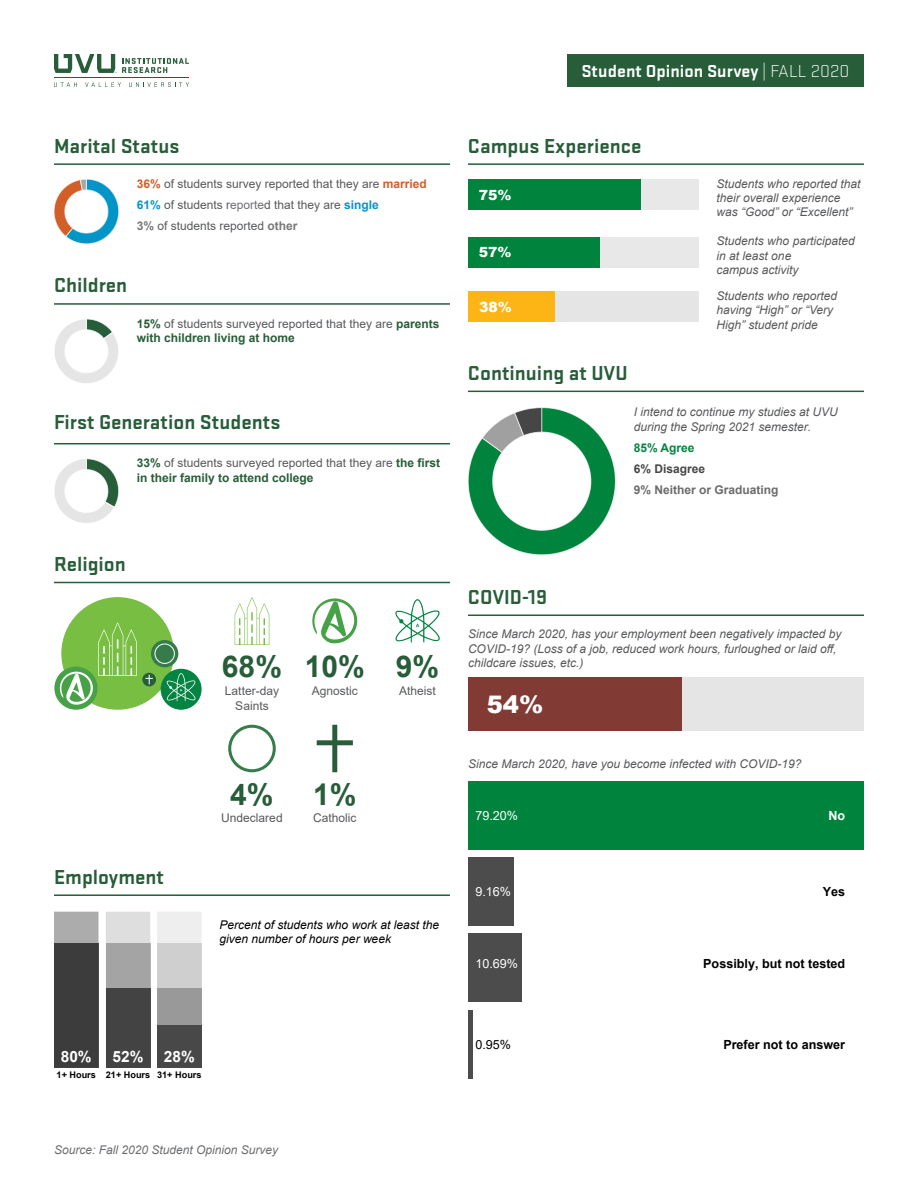
<style>
.page{position:relative;width:918px;height:1188px;background:#fff}
.page>*{position:absolute;margin:0;border:0;box-sizing:border-box;transform-origin:0 0}
.t1{font:700 30px "Arial";color:#275d39}
.t2{font:900 24.15px "Arial";color:#fff}
.t3{font:700 21px "Stratum 1";color:#275d39}
.t4{font:700 18px "Stratum 1";color:#fff}
.t5{font:700 15.45px "Arial";color:#fff}
.t6{font:900 14.1px "Arial";color:#fff}
.t7{font:700 12.6px "Arial";color:#000}
.t8{font:12.6px "Arial";color:#fff}
.t9{font:12.6px "Arial";color:#000}
.t10{font:700 12.6px "Arial";color:#fff}
.t11{font:italic 12px/14.4px "Arial";color:#58595b}
.t12{font:12px/21.1px "Arial";color:#58595b}
.t13{font:700 12px/14.4px "Arial";color:#275d39}
.t14{font:italic 12px/14.4px "Arial";color:#000}
.t15{font:italic 12px "Arial";color:#6d6e71}
.t16{font:700 12px "Arial";color:#6b6b6b}
.t17{font:700 12px "Arial";color:#464646}
.t18{font:700 12px "Arial";color:#038442}
.t19{font:700 9.15px "Arial";color:#000}
.s1{font-weight:300}
.s2{font-weight:700;color:#d15f27}
.s3{font-weight:700;color:#0395c8}
.s4{color:#6d6e71}
.s5{font-weight:700;color:#787878}
.s6{font-weight:700;color:#275d39}
.s7{font-weight:400;color:#58595b}
</style>
<div class="page">
<hr style="left:54px;top:77px;width:135px;height:1px;background:#285d39">
<svg style="left:54px;top:82px;width:23px;height:5px"></svg>
<svg style="left:85px;top:82px;width:36px;height:5px"></svg>
<svg style="left:129px;top:82px;width:60px;height:5px"></svg>
<svg style="left:54px;top:54px;width:135px;height:19px"></svg>
<div style="left:567px;top:54px;width:297px;height:33px;background:#275d39"></div>
<svg style="left:54px;top:179px;width:65px;height:65px"></svg>
<div style="left:468px;top:179px;width:230px;height:31px;background:#e8e8e8"></div>
<div style="left:468px;top:179px;width:173px;height:31px;background:#00843d"></div>
<div style="left:468px;top:781px;width:396px;height:69px;background:#00843d"></div>
<div style="left:468px;top:857px;width:46px;height:69px;background:#4c4c4c"></div>
<div style="left:468px;top:934px;width:53px;height:68px;background:#4c4c4c"></div>
<div style="left:468px;top:1010px;width:5px;height:68px;background:#4c4c4c"></div>
<div style="left:468px;top:678px;width:214px;height:53px;background:#823b34"></div>
<div style="left:682px;top:678px;width:182px;height:53px;background:#e5e5e5"></div>
<div style="left:468px;top:237px;width:230px;height:31px;background:#e8e8e8"></div>
<div style="left:468px;top:237px;width:131px;height:31px;background:#00843d"></div>
<div style="left:468px;top:291px;width:88px;height:31px;background:#fdb515"></div>
<div style="left:556px;top:291px;width:142px;height:31px;background:#e5e5e5"></div>
<svg style="left:54px;top:319px;width:64px;height:64px"></svg>
<svg style="left:54px;top:459px;width:65px;height:64px"></svg>
<svg style="left:106px;top:912px;width:44px;height:31px"></svg>
<div style="left:106px;top:943px;width:44px;height:125px;background:#a4a4a4"></div>
<div style="left:106px;top:988px;width:44px;height:80px;background:#434343"></div>
<svg style="left:54px;top:912px;width:44px;height:31px"></svg>
<div style="left:54px;top:943px;width:44px;height:125px;background:#3c3c3c"></div>
<svg style="left:157px;top:912px;width:44px;height:31px"></svg>
<div style="left:157px;top:943px;width:45px;height:125px;background:#cfcfcf"></div>
<div style="left:157px;top:988px;width:45px;height:80px;background:#999"></div>
<div style="left:157px;top:1026px;width:45px;height:42px;background:#484848"></div>
<svg style="left:468px;top:407px;width:148px;height:148px"></svg>
<div style="left:61px;top:597px;width:113px;height:113px;background:#78be43;border-radius:50%"></div>
<svg style="left:54px;top:667px;width:44px;height:43px"></svg>
<svg style="left:59px;top:622px;width:78px;height:83px"></svg>
<div style="left:161px;top:669px;width:41px;height:41px;background:#038442;border-radius:50%"></div>
<svg style="left:166px;top:673px;width:30px;height:28px"></svg>
<div style="left:151px;top:640px;width:27px;height:27px;background:#357c4a;border-radius:50%"></div>
<div style="left:154px;top:643px;width:21px;height:21px;border:1px solid #fff;border-radius:50%"></div>
<svg style="left:142px;top:673px;width:14px;height:13px"></svg>
<svg style="left:146px;top:675px;width:7px;height:9px"></svg>
<svg style="left:235px;top:597px;width:34px;height:48px"></svg>
<svg style="left:312px;top:598px;width:45px;height:45px"></svg>
<svg style="left:395px;top:599px;width:45px;height:44px"></svg>
<svg style="left:228px;top:725px;width:48px;height:47px"></svg>
<svg style="left:317px;top:725px;width:36px;height:47px"></svg>
<hr style="left:54px;top:163px;width:396px;height:2px;background:#275d39">
<hr style="left:468px;top:163px;width:396px;height:2px;background:#275d39">
<hr style="left:468px;top:615px;width:396px;height:1px;background:#275d39">
<hr style="left:54px;top:303px;width:396px;height:2px;background:#275d39">
<hr style="left:54px;top:443px;width:396px;height:1px;background:#275d39">
<hr style="left:54px;top:894px;width:396px;height:2px;background:#275d39">
<hr style="left:468px;top:391px;width:396px;height:1px;background:#275d39">
<hr style="left:54px;top:582px;width:396px;height:1px;background:#275d39">
<h3 class="t4" style="left:581px;top:61px;width:270px">Student Opinion Survey <span class="s1">| FALL 2020</span></h3>
<h3 class="t3" style="left:54px;top:134px;width:127px">Marital Status</h3>
<h3 class="t3" style="left:468px;top:134px;width:175px">Campus Experience</h3>
<h3 class="t3" style="left:54px;top:274px;width:75px">Children</h3>
<p class="t12" style="left:137px;top:173px;width:292px"><span class="s2">36%</span> of students survey reported that they are <span class="s2">married<br></span><span class="s3">61%</span> of students r<span class="s4">eporte</span>d that they are <span class="s3">single<br></span><span class="s5">3%</span> of students reported <span class="s5">other</span></p>
<p class="t11" style="left:716px;top:176px;width:146px">Students who reported that their overall experience was “Good” or “Excellent”</p>
<p class="t11" style="left:717px;top:234px;width:140px">Students who participated in at least one<br>campus activity</p>
<p class="t11" style="left:716px;top:289px;width:122px">Students who reported having “High” or “Very<br>High” student pride</p>
<p class="t6" style="left:479px;top:184px;width:34px">75%</p>
<p class="t6" style="left:479px;top:242px;width:34px">57%</p>
<p class="t6" style="left:479px;top:297px;width:34px">38%</p>
<p class="t12" style="left:137px;top:316px;width:304px;line-height:14.4px"><span class="s6">15%</span> of students surveyed reported that they are <span class="s6">parents with children living at home</span></p>
<h3 class="t3" style="left:468px;top:361px;width:161px">Continuing at UVU</h3>
<h3 class="t3" style="left:54px;top:410px;width:228px">First Generation Students</h3>
<p class="t13" style="left:137px;top:456px;width:305px">33% <span class="s7">of students surveyed reported that they are</span> the first in their family to attend college</p>
<h3 class="t3" style="left:54px;top:552px;width:73px">Religion</h3>
<h1 class="t1" style="left:222px;top:646px;width:62px">68%</h1>
<h1 class="t1" style="left:305px;top:646px;width:136px">10% 9%</h1>
<p class="t12" style="left:225px;top:683px;width:56px;line-height:15px;text-align:center">Latter-day<br>Saints</p>
<p class="t12" style="left:312px;top:680px;width:48px">Agnostic</p>
<p class="t12" style="left:399px;top:680px;width:38px">Atheist</p>
<h1 class="t1" style="left:230px;top:773px;width:45px">4%</h1>
<h1 class="t1" style="left:313px;top:773px;width:45px">1%</h1>
<p class="t12" style="left:221px;top:807px;width:63px">Undeclared</p>
<p class="t12" style="left:313px;top:807px;width:45px">Catholic</p>
<h3 class="t3" style="left:54px;top:865px;width:112px">Employment</h3>
<p class="t14" style="left:220px;top:918px;width:221px">Percent of students who work at least the given number of hours per week</p>
<p class="t5" style="left:61px;top:1046px;width:32px">80%</p>
<p class="t5" style="left:113px;top:1046px;width:32px">52%</p>
<p class="t5" style="left:164px;top:1046px;width:32px">28%</p>
<p class="t19" style="left:57px;top:1068px;width:146px">1+ Hours 21+ Hours 31+ Hours</p>
<p class="t15" style="left:54px;top:1142px;width:226px">Source: Fall 2020 Student Opinion Survey</p>
<h3 class="t3" style="left:468px;top:585px;width:81px">COVID-19</h3>
<p class="t11" style="left:634px;top:405px;width:206px">I intend to continue my studies at UVU during the Spring 2021 semester.</p>
<p class="t18" style="left:634px;top:439px;width:62px">85% Agree</p>
<p class="t17" style="left:634px;top:460px;width:73px">6% Disagree</p>
<p class="t16" style="left:634px;top:482px;width:146px">9% Neither or Graduating</p>
<p class="t11" style="left:468px;top:627px;width:375px">Since March 2020, has your employment been negatively impacted by<br>COVID-19? (Loss of a job, reduced work hours, furloughed or laid off, childcare issues, etc.)</p>
<h2 class="t2" style="left:487px;top:687px;width:58px">54%</h2>
<p class="t11" style="left:468px;top:757px;width:335px">Since March 2020, have you become infected with COVID-19?</p>
<p class="t8" style="left:475px;top:807px;width:44px">79.20%</p>
<p class="t10" style="left:828px;top:807px;width:18px">No</p>
<p class="t8" style="left:475px;top:883px;width:37px">9.16%</p>
<p class="t7" style="left:823px;top:883px;width:24px">Yes</p>
<p class="t8" style="left:475px;top:955px;width:44px">10.69%</p>
<p class="t9" style="left:475px;top:1036px;width:37px">0.95%</p>
<p class="t7" style="left:703px;top:955px;width:144px">Possibly, but not tested</p>
<p class="t7" style="left:723px;top:1036px;width:123px">Prefer not to answer</p>
</div>
